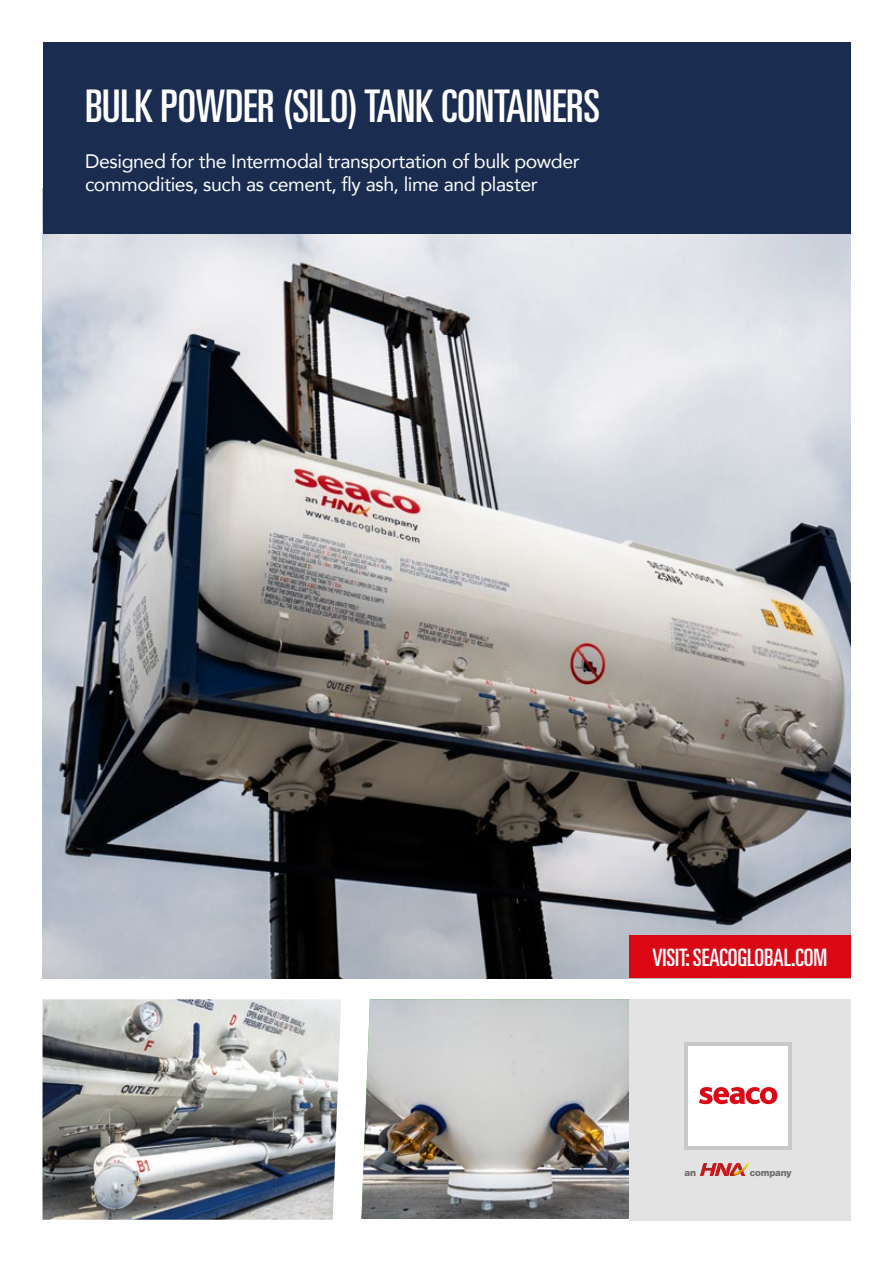
<style>
.page{position:relative;width:893px;height:1263px;background:#fff}
.page>*{position:absolute;margin:0;border:0;box-sizing:border-box;transform-origin:0 0}
.t1{font:ultra-condensed 45px "Univers LT Std";letter-spacing:-.005em;color:#fff}
.t2{font:ultra-condensed 24px "Univers LT Std";letter-spacing:-.005em;color:#fff}
.t3{font:19.5px/22.5px "Avenir";letter-spacing:-.02em;color:#fff}
.t4{font:800 9.45px "Helvetica Neue LT Std";letter-spacing:-.02em;color:#6b686b}
</style>
<div class="page">
<img style="left:43px;top:234px;width:807px;height:744px">
<div style="left:43px;top:43px;width:807px;height:191px;background:#1a2c50"></div>
<img style="left:43px;top:999px;width:298px;height:221px">
<img style="left:361px;top:999px;width:268px;height:220px">
<div style="left:629px;top:999px;width:221px;height:221px;background:#e3e3e3"></div>
<div style="left:685px;top:1042px;width:107px;height:107px;background:linear-gradient(to right,#c8c8c8,#c8c8c8)"></div>
<div style="left:689px;top:1046px;width:99px;height:99px;background:#fff"></div>
<svg style="left:699px;top:1087px;width:78px;height:17px"></svg>
<svg style="left:700px;top:1163px;width:49px;height:13px"></svg>
<div style="left:629px;top:935px;width:221px;height:43px;background:#dc0714"></div>
<h1 class="t1" style="left:85px;top:80px;width:516px">BULK POWDER (SILO) TANK CONTAINERS</h1>
<p class="t3" style="left:85px;top:150px;width:496px">Designed for the Intermodal transportation of bulk powder commodities, such as cement, fly ash, lime and plaster</p>
<p class="t2" style="left:652px;top:943px;width:176px">VISIT: SEACOGLOBAL.COM</p>
<p class="t4" style="left:685px;top:1167px;width:13px">an</p>
<p class="t4" style="left:750px;top:1167px;width:43px">company</p>
</div>
